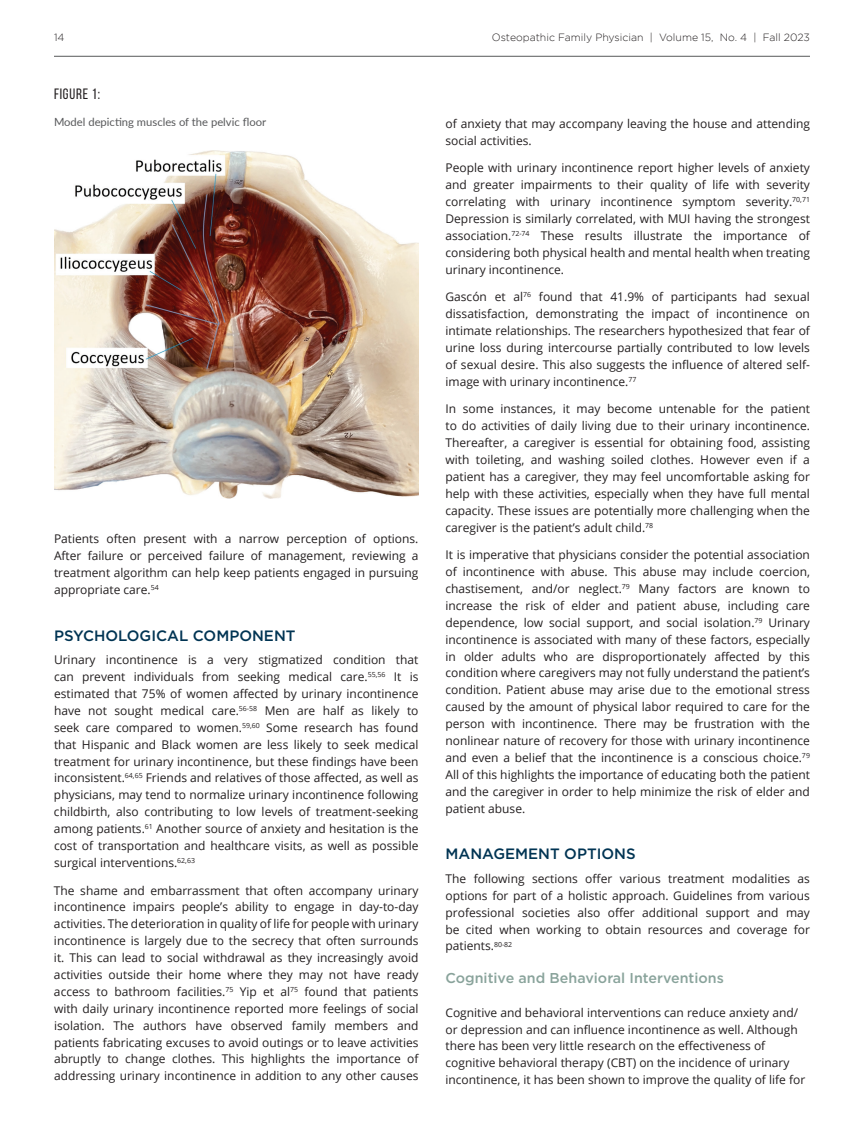
<style>
.page{position:relative;width:864px;height:1148px;background:#fff}
.page>*{position:absolute;margin:0;border:0;box-sizing:border-box;transform-origin:0 0}
.t1{font:500 15px "Gotham";color:#003453}
.t2{font:15px "Bebas Neue";letter-spacing:.05em;color:#231f20}
.t3{font:500 14.25px "Gotham";color:#89a39b}
.t4{font:12px/16.8px "Open Sans";color:#231f20;text-align:justify}
.t5{font:11.25px "Lato";color:#57585a}
.t6{font:300 10.5px "Gotham";color:#231f20}
</style>
<div class="page">
<hr style="left:54px;top:56px;width:756px;height:1px;background:#57585a">
<img style="left:54px;top:150px;width:364px;height:348px">
<p class="t6" style="left:54px;top:32px;width:12px">14</p>
<p class="t6" style="left:492px;top:32px;width:320px">Osteopathic Family Physician | Volume 15, No. 4 | Fall 2023</p>
<p class="t2" style="left:54px;top:86px;width:48px">FIGURE 1:</p>
<p class="t5" style="left:54px;top:114px;width:214px">Model depicting muscles of the pelvic floor</p>
<p class="t4" style="left:54px;top:530px;width:366px">Patients often present with a narrow perception of options.<br>After failure or perceived failure of management, reviewing a treatment algorithm can help keep patients engaged in pursuing appropriate care.<sup>54</sup></p>
<p class="t1" style="left:54px;top:625px;width:243px">PSYCHOLOGICAL COMPONENT</p>
<p class="t4" style="left:54px;top:651px;width:366px">Urinary incontinence is a very stigmatized condition that can prevent individuals from seeking medical care.<sup>55,56</sup> It is estimated that 75% of women affected by urinary incontinence have not sought medical care.<sup>56-58</sup> Men are half as likely to seek care compared to women.<sup>59,60</sup> Some research has found that Hispanic and Black women are less likely to seek medical treatment for urinary incontinence, but these findings have been inconsistent.<sup>64,65</sup> Friends and relatives of those affected, as well as physicians, may tend to normalize urinary incontinence following childbirth, also contributing to low levels of treatment-seeking among patients.<sup>61</sup> Another source of anxiety and hesitation is the cost of transportation and healthcare visits, as well as possible surgical interventions.<sup>62,63</sup></p>
<p class="t4" style="left:54px;top:881px;width:366px">The shame and embarrassment that often accompany urinary incontinence impairs people’s ability to engage in day-to-day activities. The deterioration in quality of life for people with urinary incontinence is largely due to the secrecy that often surrounds it. This can lead to social withdrawal as they increasingly avoid activities outside their home where they may not have ready access to bathroom facilities.<sup>75</sup> Yip et al<sup>75</sup> found that patients with daily urinary incontinence reported more feelings of social isolation. The authors have observed family members and patients fabricating excuses to avoid outings or to leave activities abruptly to change clothes. This highlights the importance of addressing urinary incontinence in addition to any other causes</p>
<p class="t4" style="left:446px;top:115px;width:366px">of anxiety that may accompany leaving the house and attending social activities.</p>
<p class="t4" style="left:446px;top:159px;width:366px">People with urinary incontinence report higher levels of anxiety and greater impairments to their quality of life with severity correlating with urinary incontinence symptom severity.<sup>70,71<br></sup>Depression is similarly correlated, with MUI having the strongest association.<sup>72-74</sup> These results illustrate the importance of considering both physical health and mental health when treating urinary incontinence.</p>
<p class="t4" style="left:445px;top:288px;width:366px">Gascón et al<sup>76</sup> found that 41.9% of participants had sexual dissatisfaction, demonstrating the impact of incontinence on intimate relationships. The researchers hypothesized that fear of urine loss during intercourse partially contributed to low levels of sexual desire. This also suggests the influence of altered self&shy;image with urinary incontinence.<sup>77</sup></p>
<p class="t4" style="left:445px;top:400px;width:366px">In some instances, it may become untenable for the patient to do activities of daily living due to their urinary incontinence.<br>Thereafter, a caregiver is essential for obtaining food, assisting with toileting, and washing soiled clothes. However even if a patient has a caregiver, they may feel uncomfortable asking for help with these activities, especially when they have full mental capacity. These issues are potentially more challenging when the caregiver is the patient’s adult child.<sup>78</sup></p>
<p class="t4" style="left:445px;top:546px;width:366px">It is imperative that physicians consider the potential association of incontinence with abuse. This abuse may include coercion, chastisement, and/or neglect.<sup>79</sup> Many factors are known to increase the risk of elder and patient abuse, including care dependence, low social support, and social isolation.<sup>79</sup> Urinary incontinence is associated with many of these factors, especially in older adults who are disproportionately affected by this condition where caregivers may not fully understand the patient’s condition. Patient abuse may arise due to the emotional stress caused by the amount of physical labor required to care for the person with incontinence. There may be frustration with the nonlinear nature of recovery for those with urinary incontinence and even a belief that the incontinence is a conscious choice.<sup>79<br></sup>All of this highlights the importance of educating both the patient and the caregiver in order to help minimize the risk of elder and patient abuse.</p>
<p class="t1" style="left:446px;top:844px;width:192px">MANAGEMENT OPTIONS</p>
<p class="t4" style="left:446px;top:870px;width:366px">The following sections offer various treatment modalities as options for part of a holistic approach. Guidelines from various professional societies also offer additional support and may be cited when working to obtain resources and coverage for patients.<sup>80-82</sup></p>
<p class="t3" style="left:446px;top:968px;width:280px">Cognitive and Behavioral Interventions</p>
<p class="t4" style="left:446px;top:1003px;width:361px;text-align:left">Cognitive and behavioral interventions can reduce anxiety and/ or depression and can influence incontinence as well. Although there has been very little research on the effectiveness of cognitive behavioral therapy (CBT) on the incidence of urinary incontinence, it has been shown to improve the quality of life for</p>
</div>
